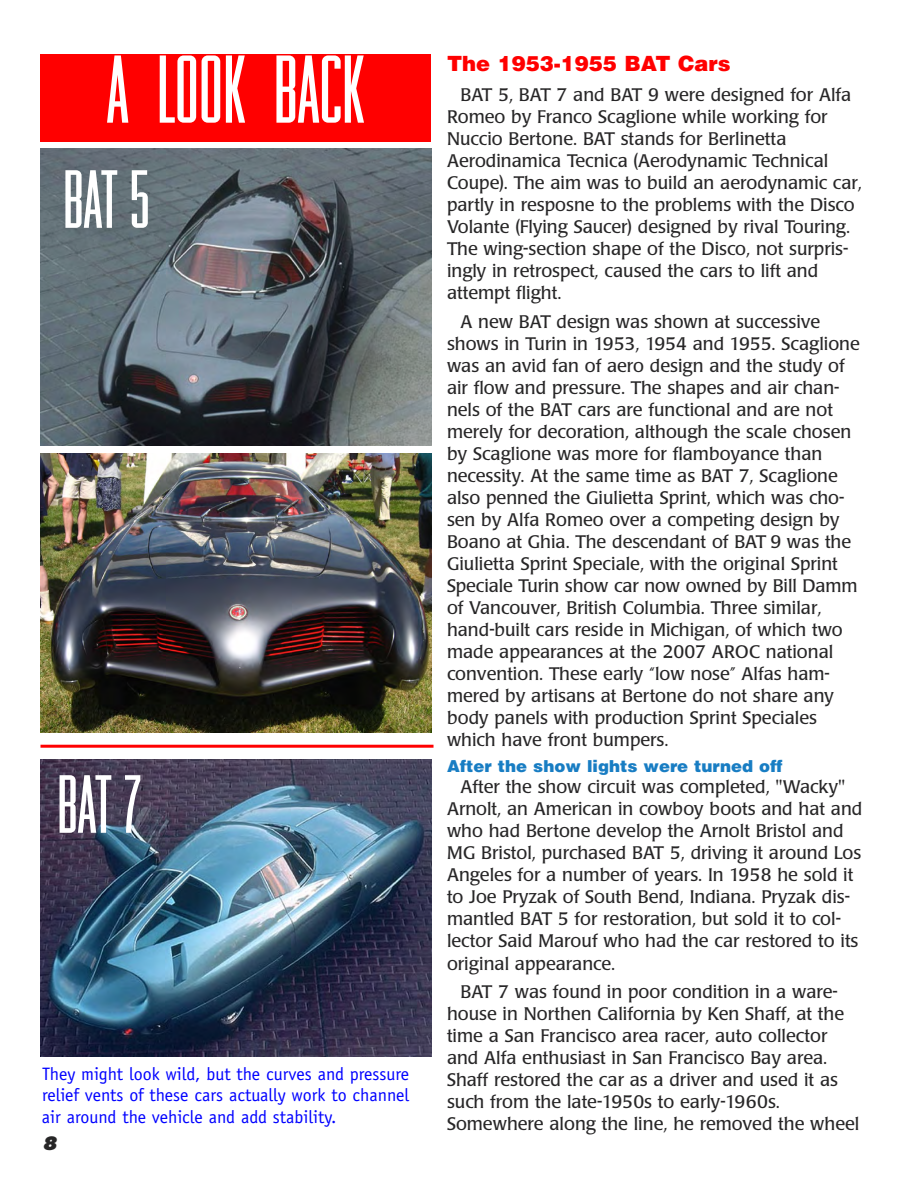
<style>
.page{position:relative;width:918px;height:1188px;background:#fff}
.page>*{position:absolute;margin:0;border:0;box-sizing:border-box;transform-origin:0 0}
.t1{font:condensed 84px "Odeon";color:#fff}
.t2{font:condensed 72px "Odeon";letter-spacing:-.005em;color:#fff}
.t3{font:900 21px "Helvetica";color:#f00}
.t4{font:18px/22px "Poppl Laudatio";color:#272627}
.t5{font:18px/21.6px "Officina Sans";color:#00f;text-align:justify}
.t6{font:italic 800 18px "Futura";color:#272627}
.t7{font:900 16.5px "Helvetica";color:#187dc3}
</style>
<div class="page">
<img style="left:40px;top:148px;width:392px;height:298px">
<img style="left:40px;top:759px;width:392px;height:297px">
<img style="left:40px;top:454px;width:392px;height:279px">
<div style="left:40px;top:54px;width:391px;height:88px;background:#f00"></div>
<hr style="left:40px;top:745px;width:394px;height:3px;background:#f00">
<h1 class="t1" style="left:107px;top:43px;width:259px">A LOOK BACK</h1>
<h2 class="t2" style="left:63px;top:159px;width:88px">BAT 5</h2>
<h2 class="t2" style="left:57px;top:764px;width:85px">BAT 7</h2>
<p class="t5" style="left:42px;top:1063px;width:369px">They might look wild, but the curves and pressure relief vents of these cars actually work to channel air around the vehicle and add stability.</p>
<p class="t6" style="left:42px;top:1132px;width:16px">8</p>
<p class="t3" style="left:447px;top:49px;width:285px">The 1953-1955 BAT Cars</p>
<p class="t4" style="left:447px;top:84px;width:417px;text-indent:14px">BAT 5, BAT 7 and BAT 9 were designed for Alfa Romeo by Franco Scaglione while working for Nuccio Bertone. BAT stands for Berlinetta Aerodinamica Tecnica (Aerodynamic Technical Coupe). The aim was to build an aerodynamic car, partly in resposne to the problems with the Disco Volante (Flying Saucer) designed by rival Touring.<br>The wing-section shape of the Disco, not surpris&shy;ingly in retrospect, caused the cars to lift and attempt flight.</p>
<p class="t4" style="left:447px;top:311px;width:414px;text-indent:14px">A new BAT design was shown at successive shows in Turin in 1953, 1954 and 1955. Scaglione was an avid fan of aero design and the study of air flow and pressure. The shapes and air chan&shy;nels of the BAT cars are functional and are not merely for decoration, although the scale chosen by Scaglione was more for flamboyance than necessity. At the same time as BAT 7, Scaglione also penned the Giulietta Sprint, which was cho&shy;sen by Alfa Romeo over a competing design by Boano at Ghia. The descendant of BAT 9 was the Giulietta Sprint Speciale, with the original Sprint Speciale Turin show car now owned by Bill Damm of Vancouver, British Columbia. Three similar, hand-built cars reside in Michigan, of which two made appearances at the 2007 AROC national convention. These early “low nose” Alfas ham&shy;mered by artisans at Bertone do not share any body panels with production Sprint Speciales which have front bumpers.</p>
<p class="t7" style="left:447px;top:755px;width:337px">After the show lights were turned off</p>
<p class="t4" style="left:447px;top:776px;width:417px;text-indent:14px">After the show circuit was completed, "Wacky" Arnolt, an American in cowboy boots and hat and who had Bertone develop the Arnolt Bristol and MG Bristol, purchased BAT 5, driving it around Los Angeles for a number of years. In 1958 he sold it to Joe Pryzak of South Bend, Indiana. Pryzak dis&shy;mantled BAT 5 for restoration, but sold it to col&shy;lector Said Marouf who had the car restored to its original appearance.</p>
<p class="t4" style="left:447px;top:981px;width:414px;text-indent:14px">BAT 7 was found in poor condition in a ware&shy;house in Northen California by Ken Shaff, at the time a San Francisco area racer, auto collector and Alfa enthusiast in San Francisco Bay area.<br>Shaff restored the car as a driver and used it as such from the late-1950s to early-1960s.<br>Somewhere along the line, he removed the wheel</p>
</div>
